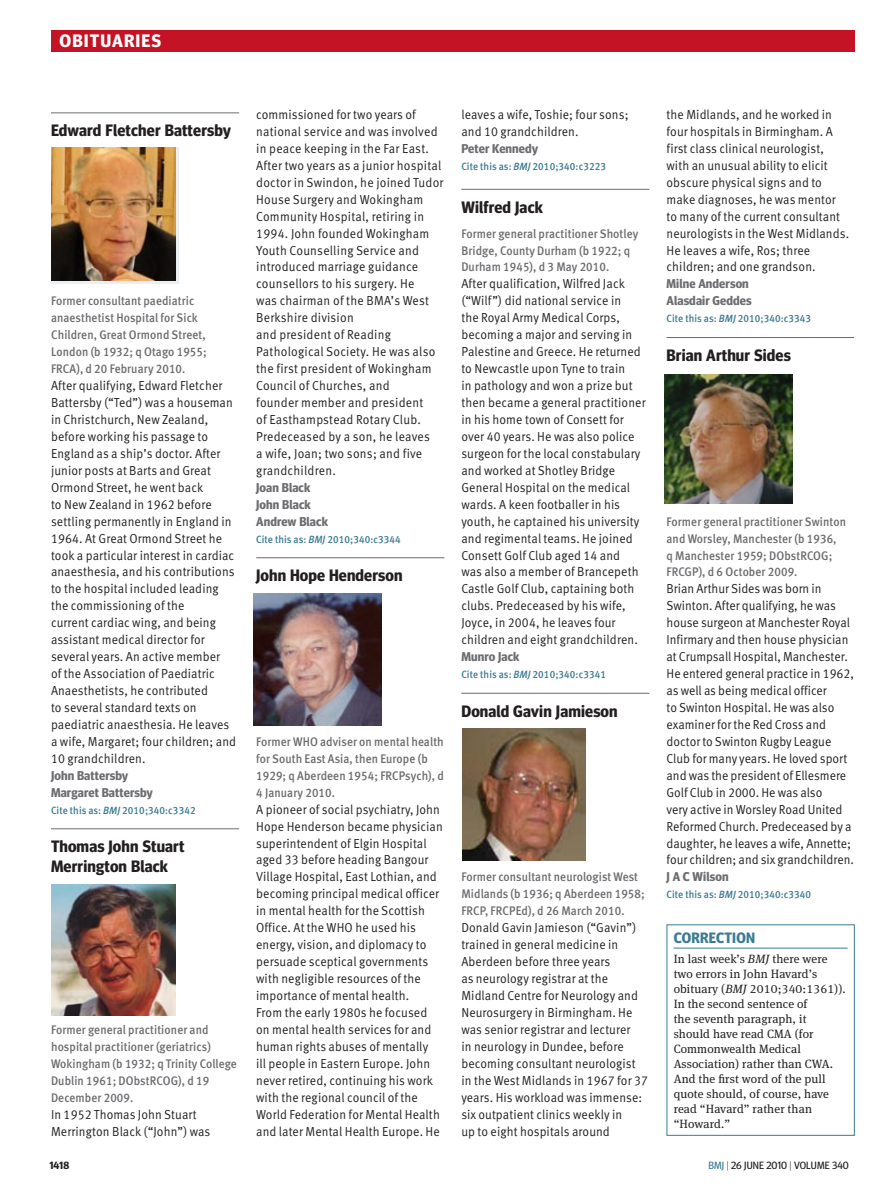
<style>
.page{position:relative;width:893px;height:1191px;background:#fff}
.page>*{position:absolute;margin:0;border:0;box-sizing:border-box;transform-origin:0 0}
.t1{font:700 18px "Meta Headline OT";letter-spacing:.06em;color:#fff}
.obit_head{font:700 16.5px/19.5px "Meta Headline OT";letter-spacing:.01em;color:#231f20}
.info_box_head{font:700 15px "Meta Headline OT";color:#3c7b93}
.obit_sans_text{font:13.05px/17px "Meta Pro Normal";letter-spacing:.01em;color:#231f20;scale:.93 1}
.author_biog{font:700 12.75px/17px "Meta Headline OT";letter-spacing:.01em;color:#6c6d70}
.obit_biog{font:12.45px/17px "Meta Medium LF";letter-spacing:.01em;color:#6c6d70;scale:.93 1}
.filler_box_text{font:12px/15px "Meta Serif Pro";letter-spacing:.01em;color:#231f20}
.Citeline{font:10.5px "Meta Medium LF";letter-spacing:.01em;color:#3c7b93;scale:.95 1}
.t2{font:10.5px "Meta Headline OT";letter-spacing:.01em;color:#231f20}
.t3{font:700 10.5px "Meta Headline OT";color:#231f20}
.s1{font-style:italic}
.s2{color:#3c7b93}
.s3{font-weight:300}
</style>
<div class="page">
<hr style="left:51px;top:113px;width:188px;height:1px;background:#6c6d70">
<hr style="left:51px;top:828px;width:188px;height:1px;background:#6c6d70">
<hr style="left:256px;top:557px;width:188px;height:1px;background:#6c6d70">
<hr style="left:461px;top:189px;width:188px;height:1px;background:#6c6d70">
<hr style="left:461px;top:693px;width:188px;height:1px;background:#6c6d70">
<hr style="left:666px;top:337px;width:188px;height:1px;background:#6c6d70">
<img style="left:254px;top:593px;width:127px;height:132px">
<img style="left:51px;top:884px;width:125px;height:131px">
<div style="left:51px;top:147px;width:128px;height:136px;background:#e9eff3"></div>
<img style="left:51px;top:147px;width:125px;height:134px">
<img style="left:462px;top:729px;width:123px;height:131px">
<div style="left:55px;top:30px;width:800px;height:21px;background:#c41324"></div>
<img style="left:665px;top:374px;width:127px;height:129px">
<hr style="left:674px;top:947px;width:174px;height:1px;background:#3c7b93">
<p class="t1" style="left:60px;top:30px;width:103px">OBITUARIES</p>
<p class="obit_head" style="left:51px;top:121px;width:181px">Edward Fletcher Battersby</p>
<p class="obit_biog" style="left:51px;top:292px;width:169px">Former consultant paediatric anaesthetist Hospital for Sick<br>Children, Great Ormond Street,<br>London (b 1932; q Otago 1955;<br>FRCA), d 20 February 2010.</p>
<p class="obit_sans_text" style="left:51px;top:376px;width:201px">After qualifying, Edward Fletcher<br>Battersby (“Ted”) was a houseman in Christchurch, New Zealand, before working his passage to<br>England as a ship’s doctor. After junior posts at Barts and Great<br>Ormond Street, he went back<br>to New Zealand in 1962 before settling permanently in England in<br>1964. At Great Ormond Street he took a particular interest in cardiac anaesthesia, and his contributions to the hospital included leading the commissioning of the<br>current cardiac wing, and being assistant medical director for several years. An active member<br>of the Association of Paediatric<br>Anaesthetists, he contributed<br>to several standard texts on paediatric anaesthesia. He leaves a wife, Margaret; four children; and<br>10 grandchildren.</p>
<p class="author_biog" style="left:51px;top:766px;width:79px">John Battersby</p>
<p class="author_biog" style="left:51px;top:783px;width:103px">Margaret Battersby</p>
<p class="Citeline" style="left:51px;top:804px;width:154px">Cite this as: <span class="s1">BMJ</span> 2010;340:c3342</p>
<p class="obit_head" style="left:51px;top:836px;width:135px">Thomas John Stuart<br>Merrington Black</p>
<p class="obit_biog" style="left:51px;top:1021px;width:201px">Former general practitioner and hospital practitioner (geriatrics)<br>Wokingham (b 1932; q Trinity College<br>Dublin 1961; DObstRCOG), d 19<br>December 2009.</p>
<p class="obit_sans_text" style="left:51px;top:1104px;width:173px">In 1952 Thomas John Stuart<br>Merrington Black (“John”) was</p>
<p class="obit_sans_text" style="left:256px;top:105px;width:203px">commissioned for two years of national service and was involved in peace keeping in the Far East.<br>After two years as a junior hospital doctor in Swindon, he joined Tudor<br>House Surgery and Wokingham<br>Community Hospital, retiring in<br>1994. John founded Wokingham<br>Youth Counselling Service and introduced marriage guidance counsellors to his surgery. He<br>was chairman of the BMA’s West<br>Berkshire division<br>and president of Reading<br>Pathological Society. He was also the first president of Wokingham<br>Council of Churches, and<br>founder member and president<br>of Easthampstead Rotary Club.<br>Predeceased by a son, he leaves<br>a wife, Joan; two sons; and five grandchildren.</p>
<p class="author_biog" style="left:256px;top:478px;width:73px">Joan Black<br>John Black<br>Andrew Black</p>
<p class="Citeline" style="left:256px;top:533px;width:154px">Cite this as: <span class="s1">BMJ</span> 2010;340:c3344</p>
<p class="obit_head" style="left:256px;top:565px;width:148px">John Hope Henderson</p>
<p class="obit_biog" style="left:256px;top:733px;width:203px">Former WHO adviser on mental health for South East Asia, then Europe (b<br>1929; q Aberdeen 1954; FRCPsych), d<br>4 January 2010.</p>
<p class="obit_sans_text" style="left:256px;top:799px;width:202px">A pioneer of social psychiatry, John Hope Henderson became physician superintendent of Elgin Hospital aged 33 before heading Bangour Village Hospital, East Lothian, and becoming principal medical officer in mental health for the Scottish Office. At the WHO he used his energy, vision, and diplomacy to persuade sceptical governments with negligible resources of the importance of mental health.<br>From the early 1980s he focused on mental health services for and human rights abuses of mentally<br>ill people in Eastern Europe. John never retired, continuing his work with the regional council of the World Federation for Mental Health and later Mental Health Europe. He</p>
<p class="obit_sans_text" style="left:461px;top:105px;width:181px">leaves a wife, Toshie; four sons; and 10 grandchildren.</p>
<p class="author_biog" style="left:461px;top:140px;width:78px">Peter Kennedy</p>
<p class="Citeline" style="left:461px;top:160px;width:154px">Cite this as: <span class="s1">BMJ</span> 2010;340:c3223</p>
<p class="obit_head" style="left:461px;top:197px;width:83px">Wilfred Jack</p>
<p class="obit_biog" style="left:461px;top:225px;width:192px">Former general practitioner Shotley<br>Bridge, County Durham (b 1922; q<br>Durham 1945), d 3 May 2010.</p>
<p class="obit_sans_text" style="left:461px;top:275px;width:200px">After qualification, Wilfred Jack (“Wilf”) did national service in<br>the Royal Army Medical Corps, becoming a major and serving in<br>Palestine and Greece. He returned to Newcastle upon Tyne to train<br>in pathology and won a prize but then became a general practitioner in his home town of Consett for over 40 years. He was also police surgeon for the local constabulary and worked at Shotley Bridge<br>General Hospital on the medical wards. A keen footballer in his youth, he captained his university and regimental teams. He joined<br>Consett Golf Club aged 14 and<br>was also a member of Brancepeth<br>Castle Golf Club, captaining both clubs. Predeceased by his wife,<br>Joyce, in 2004, he leaves four children and eight grandchildren.</p>
<p class="author_biog" style="left:461px;top:648px;width:60px">Munro Jack</p>
<p class="Citeline" style="left:461px;top:668px;width:154px">Cite this as: <span class="s1">BMJ</span> 2010;340:c3341</p>
<p class="obit_head" style="left:461px;top:701px;width:158px">Donald Gavin Jamieson</p>
<p class="obit_biog" style="left:461px;top:868px;width:199px">Former consultant neurologist West<br>Midlands (b 1936; q Aberdeen 1958;<br>FRCP, FRCPEd), d 26 March 2010.</p>
<p class="obit_sans_text" style="left:461px;top:918px;width:202px">Donald Gavin Jamieson (“Gavin”) trained in general medicine in<br>Aberdeen before three years<br>as neurology registrar at the<br>Midland Centre for Neurology and<br>Neurosurgery in Birmingham. He was senior registrar and lecturer<br>in neurology in Dundee, before becoming consultant neurologist in the West Midlands in 1967 for 37 years. His workload was immense: six outpatient clinics weekly in<br>up to eight hospitals around</p>
<p class="obit_sans_text" style="left:666px;top:105px;width:198px">the Midlands, and he worked in four hospitals in Birmingham. A first class clinical neurologist, with an unusual ability to elicit obscure physical signs and to make diagnoses, he was mentor to many of the current consultant neurologists in the West Midlands.<br>He leaves a wife, Ros; three children; and one grandson.</p>
<p class="author_biog" style="left:666px;top:275px;width:87px">Milne Anderson<br>Alasdair Geddes</p>
<p class="Citeline" style="left:666px;top:312px;width:154px">Cite this as: <span class="s1">BMJ</span> 2010;340:c3343</p>
<p class="obit_head" style="left:666px;top:345px;width:126px">Brian Arthur Sides</p>
<p class="obit_biog" style="left:666px;top:513px;width:195px">Former general practitioner Swinton and Worsley, Manchester (b 1936,<br>q Manchester 1959; DObstRCOG;<br>FRCGP), d 6 October 2009.</p>
<p class="obit_sans_text" style="left:666px;top:579px;width:203px">Brian Arthur Sides was born in Swinton. After qualifying, he was house surgeon at Manchester Royal Infirmary and then house physician at Crumpsall Hospital, Manchester.<br>He entered general practice in 1962, as well as being medical officer<br>to Swinton Hospital. He was also examiner for the Red Cross and doctor to Swinton Rugby League Club for many years. He loved sport and was the president of Ellesmere Golf Club in 2000. He was also<br>very active in Worsley Road United Reformed Church. Predeceased by a daughter, he leaves a wife, Annette; four children; and six grandchildren.</p>
<p class="author_biog" style="left:666px;top:868px;width:63px">J A C Wilson</p>
<p class="Citeline" style="left:666px;top:888px;width:154px">Cite this as: <span class="s1">BMJ</span> 2010;340:c3340</p>
<p class="info_box_head" style="left:674px;top:929px;width:18px">Correctio</p>
<p class="info_box_head" style="left:746px;top:929px;width:11px">n</p>
<p class="filler_box_text" style="left:674px;top:950px;width:174px">In last week’s <span class="s1">BMJ</span> there were two errors in John Havard’s obituary (<span class="s1">BMJ</span> 2010;340:1361)).<br>In the second sentence of<br>the seventh paragraph, it should have read CMA (for<br>Commonwealth Medical<br>Association) rather than CWA.<br>And the first word of the pull quote should, of course, have read “Havard” rather than “Howard.”</p>
<p class="t3" style="left:49px;top:1159px;width:21px">1418</p>
<p class="t2" style="left:708px;top:1159px;width:142px"><span class="s2">BMJ</span> <span class="s3">|</span> 26 JUNE 2010 <span class="s3">|</span> VOLUME 340</p>
</div>
